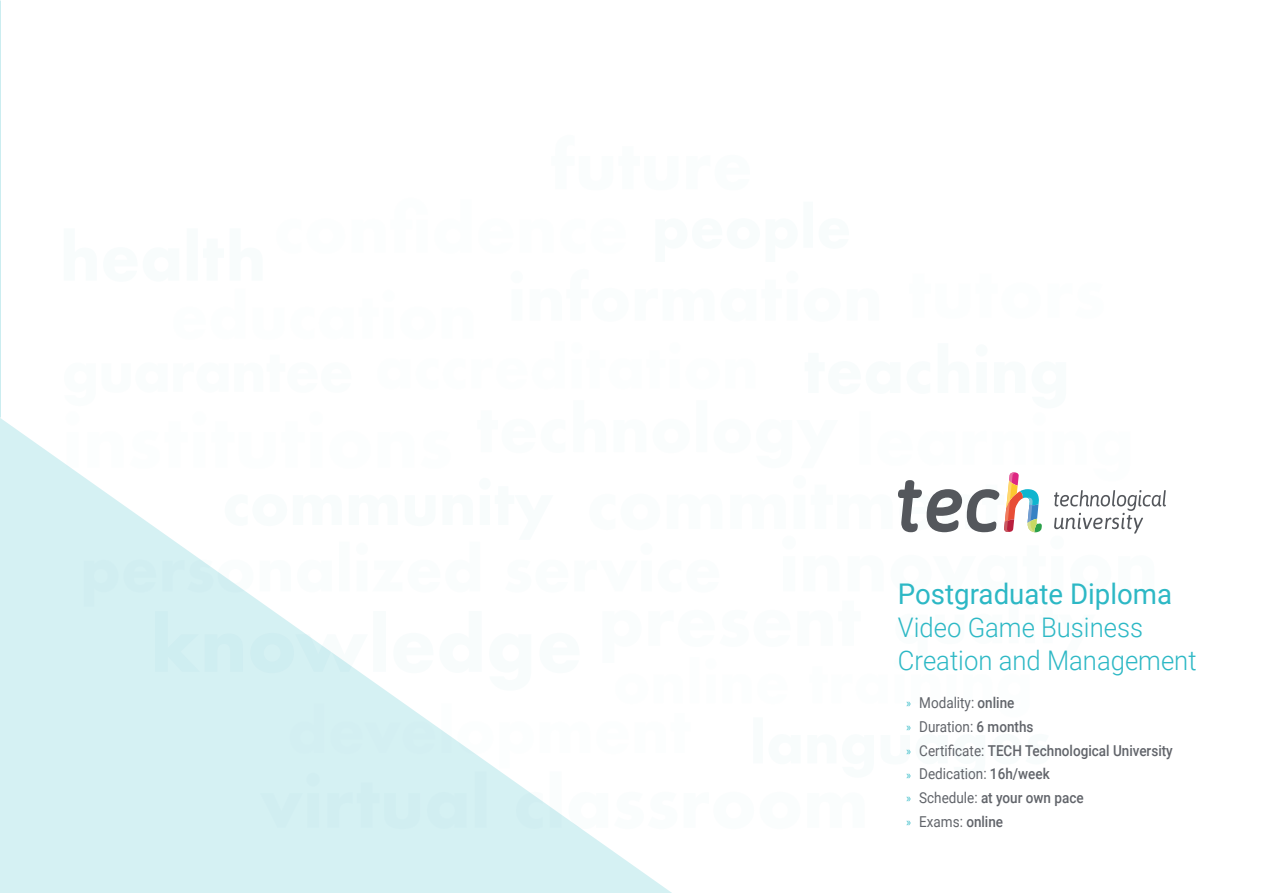
<style>
.page{position:relative;width:1263px;height:893px;background:#fff}
.page>*{position:absolute;margin:0;border:0;box-sizing:border-box;transform-origin:0 0}
.t1{font:28.5px "Roboto";color:#2db8c5}
.t2{font:300 27px/33px "Roboto";color:#2db8c5;scale:.95 1}
.t3{font:500 15px/23.7px "Roboto";color:#61646a;scale:.9 1}
.s1{font-family:"Myriad Pro";font-weight:400;font-size:12px;color:#2db8c5}
.s2{font-weight:400}
</style>
<div class="page">
<div style="left:0;top:418px;width:672px;height:475px;background:#d5f1f3"></div>
<svg style="left:64px;top:418px;width:1102px;height:411px"></svg>
<h1 class="t1" style="left:898px;top:574px;width:276px">Postgraduate Diploma</h1>
<h2 class="t2" style="left:898px;top:610px;width:316px">Video Game Business<br>Creation and Management</h2>
<p class="t3" style="left:906px;top:690px;width:297px"><span class="s1">»</span> <span class="s2">Modality:</span> online<br><span class="s1">»</span> <span class="s2">Duration:</span> 6 months<br><span class="s1">»</span> <span class="s2">Certificate:</span> TECH Technological University <span class="s1">»</span> <span class="s2">Dedication:</span> 16h/week<br><span class="s1">»</span> <span class="s2">Schedule:</span> at your own pace<br><span class="s1">»</span> <span class="s2">Exams:</span> online</p>
</div>
